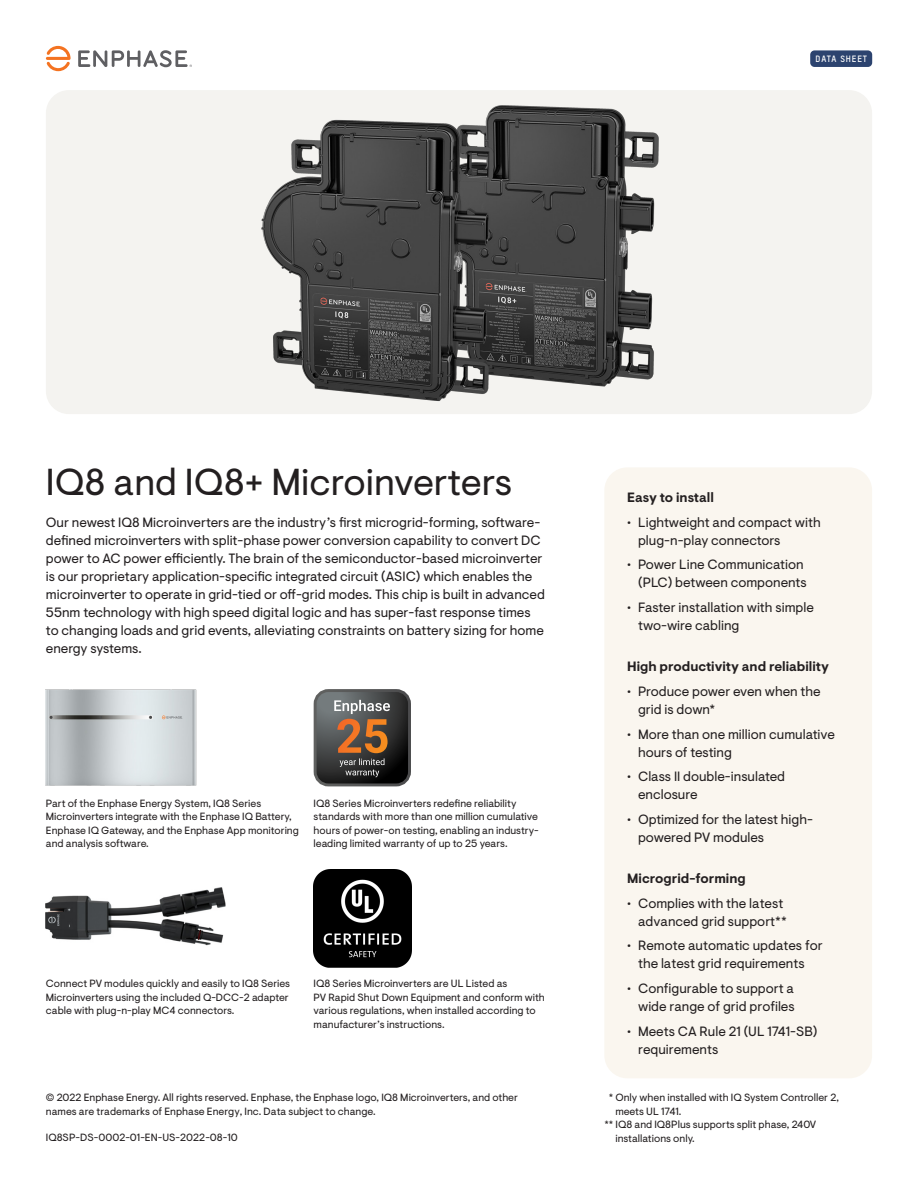
<style>
.page{position:relative;width:918px;height:1188px;background:#fff}
.page>*{position:absolute;margin:0;border:0;box-sizing:border-box;transform-origin:0 0}
.Feature_headline{font:37.5px "Enphase Visuelt";color:#231f20}
.Feature_paragraph{font:13.5px/18px "Enphase Visuelt";color:#231f20}
.Highlight_title{font:700 13.5px "Enphase Visuelt";color:#231f20}
.Feature_text_cell{font:10.5px/13.5px "Enphase Visuelt";color:#231f20}
.Footnote_left{font:10.5px/13.5px "Enphase Visuelt";color:#231f20}
.Label{font:700 9px "T Star Pro";letter-spacing:.1em;color:#fff}
</style>
<div class="page">
<img style="left:46px;top:689px;width:151px;height:97px">
<div style="left:314px;top:689px;width:97px;height:97px;border:3px solid #fff;border-radius:13px"></div>
<svg style="left:315px;top:691px;width:95px;height:94px;background:#584f47"></svg>
<img style="left:46px;top:887px;width:180px;height:59px">
<img style="left:314px;top:870px;width:97px;height:97px">
<div style="left:604px;top:467px;width:268px;height:611px;background:#faf6ef;border-radius:23px"></div>
<svg style="left:46px;top:46px;width:25px;height:25px"></svg>
<svg style="left:78px;top:50px;width:114px;height:17px"></svg>
<div style="left:810px;top:50px;width:62px;height:17px;background:#2c436f;border-radius:4px"></div>
<div style="left:46px;top:90px;width:826px;height:324px;background:#f4f3f0;border-radius:23px"></div>
<img style="left:261px;top:105px;width:398px;height:297px">
<p class="Label" style="left:816px;top:53px;width:53px">DATA SHEET</p>
<p class="Feature_headline" style="left:46px;top:460px;width:468px">IQ8 and IQ8+ Microinverters</p>
<p class="Feature_paragraph" style="left:46px;top:513px;width:501px">Our newest IQ8 Microinverters are the industry’s first microgrid-forming, software&shy;defined microinverters with split-phase power conversion capability to convert DC power to AC power efficiently. The brain of the semiconductor-based microinverter is our proprietary application-specific integrated circuit (ASIC) which enables the microinverter to operate in grid-tied or off-grid modes. This chip is built in advanced 55nm technology with high speed digital logic and has super-fast response times to changing loads and grid events, alleviating constraints on battery sizing for home energy systems.</p>
<p class="Feature_text_cell" style="left:46px;top:796px;width:255px">Part of the Enphase Energy System, IQ8 Series Microinverters integrate with the Enphase IQ Battery, Enphase IQ Gateway, and the Enphase App monitoring and analysis software.</p>
<p class="Feature_text_cell" style="left:314px;top:796px;width:227px">IQ8 Series Microinverters redefine reliability standards with more than one million cumulative hours of power-on testing, enabling an industry&shy;leading limited warranty of up to 25 years.</p>
<p class="Feature_text_cell" style="left:46px;top:977px;width:246px">Connect PV modules quickly and easily to IQ8 Series<br>Microinverters using the included Q-DCC-2 adapter cable with plug-n-play MC4 connectors.</p>
<p class="Feature_text_cell" style="left:314px;top:977px;width:233px">IQ8 Series Microinverters are UL Listed as<br>PV Rapid Shut Down Equipment and conform with various regulations, when installed according to manufacturer’s instructions.</p>
<p class="Footnote_left" style="left:46px;top:1091px;width:474px">© 2022 Enphase Energy. All rights reserved. Enphase, the Enphase logo, IQ8 Microinverters, and other names are trademarks of Enphase Energy, Inc. Data subject to change.</p>
<p class="Footnote_left" style="left:46px;top:1131px;width:193px">IQ8SP-DS-0002-01-EN-US-2022-08-10</p>
<p class="Highlight_title" style="left:627px;top:489px;width:88px">Easy to install</p>
<p class="Feature_paragraph" style="left:638px;top:513px;width:184px;text-indent:-11px">• Lightweight and compact with plug-n-play connectors</p>
<p class="Feature_paragraph" style="left:627px;top:556px;width:181px;text-align:right">• Power Line Communication (PLC) between components</p>
<p class="Feature_paragraph" style="left:638px;top:599px;width:177px;text-indent:-11px">• Faster installation with simple two-wire cabling</p>
<p class="Highlight_title" style="left:627px;top:658px;width:203px">High productivity and reliability</p>
<p class="Feature_paragraph" style="left:638px;top:683px;width:184px;text-indent:-11px">• Produce power even when the grid is down*</p>
<p class="Feature_paragraph" style="left:638px;top:725px;width:198px;text-indent:-11px">• More than one million cumulative hours of testing</p>
<p class="Feature_paragraph" style="left:638px;top:768px;width:149px;text-indent:-11px">• Class II double-insulated enclosure</p>
<p class="Feature_paragraph" style="left:638px;top:811px;width:176px;text-indent:-11px">• Optimized for the latest high&shy;powered PV modules</p>
<p class="Highlight_title" style="left:627px;top:870px;width:120px">Microgrid-forming</p>
<p class="Feature_paragraph" style="left:627px;top:894px;width:161px;text-align:right">• Complies with the latest advanced grid support**</p>
<p class="Feature_paragraph" style="left:627px;top:937px;width:197px;text-align:center">• Remote automatic updates for the latest grid requirements</p>
<p class="Feature_paragraph" style="left:627px;top:980px;width:169px;text-align:right">• Configurable to support a wide range of grid profiles</p>
<p class="Feature_paragraph" style="left:638px;top:1022px;width:181px;text-indent:-11px">• Meets CA Rule 21 (UL 1741-SB) requirements</p>
<p class="Footnote_left" style="left:609px;top:1091px;width:232px">* Only when installed with IQ System Controller 2,</p>
<p class="Footnote_left" style="left:615px;top:1105px;width:67px">meets UL 1741.</p>
<p class="Footnote_left" style="left:604px;top:1118px;width:213px">** IQ8 and IQ8Plus supports split phase, 240V</p>
<p class="Footnote_left" style="left:615px;top:1132px;width:81px">installations only.</p>
</div>
